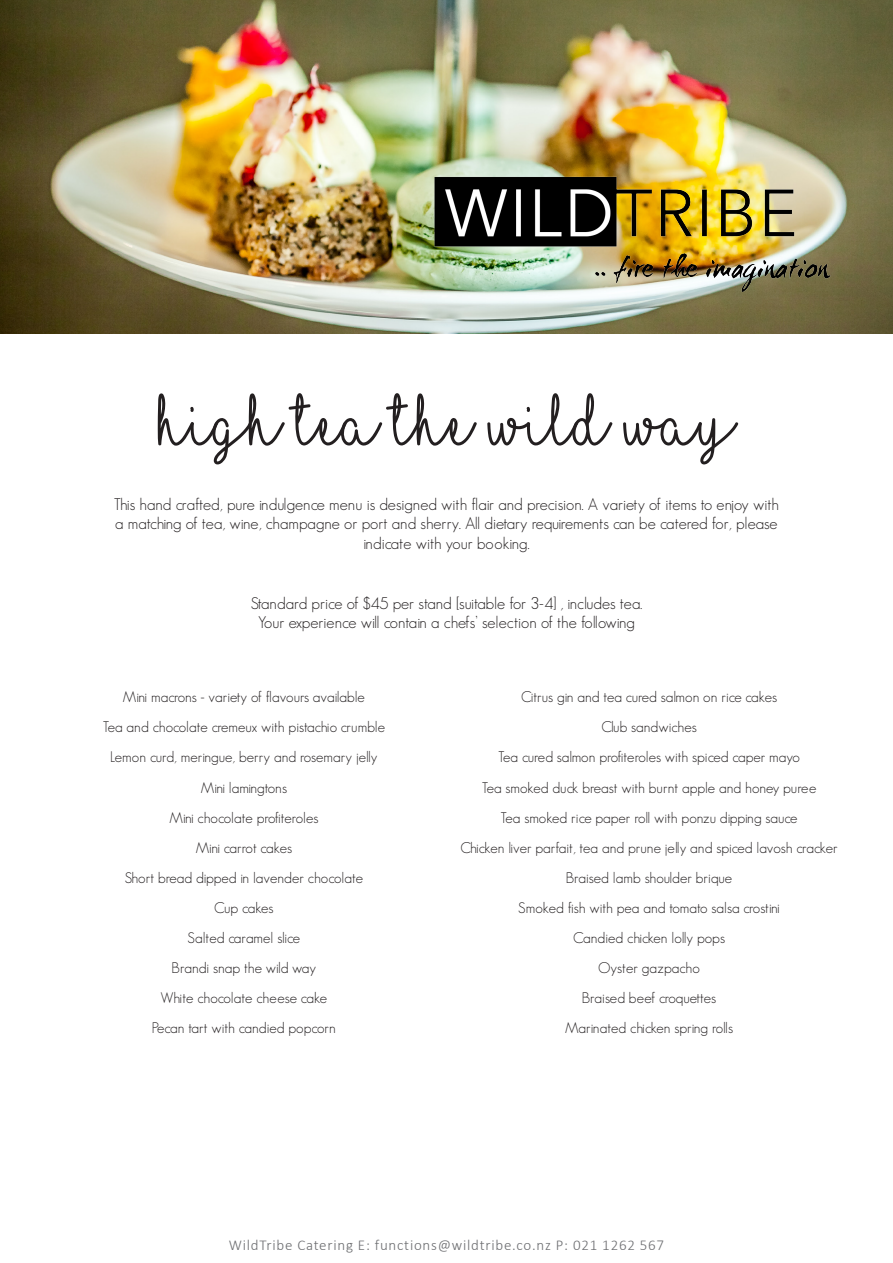
<style>
.page{position:relative;width:893px;height:1263px;background:#fff}
.page>*{position:absolute;margin:0;border:0;box-sizing:border-box;transform-origin:0 0}
.t1{font:75px "I Love Christmas";color:#231f20}
.t2{font:300 16.5px/19.8px "Geosans";color:#231f20;text-align:center}
.t3{font:300 15px "Geosans";color:#231f20}
.t4{font:300 15px "Calibri";letter-spacing:.05em;color:#6c6d70}
</style>
<div class="page">
<img style="left:0;top:0;width:893px;height:333px">
<img style="left:430px;top:162px;width:409px;height:136px">
<p class="t1" style="left:158px;top:371px;width:579px">High tea the wild way</p>
<p class="t2" style="left:114px;top:494px;width:667px">This hand crafted, pure indulgence menu is designed with flair and precision. A variety of items to enjoy with a matching of tea, wine, champagne or port and sherry. All dietary requirements can be catered for, please indicate with your booking.</p>
<p class="t2" style="left:251px;top:593px;width:393px">Standard price of $45 per stand [suitable for 3-4] , includes tea.</p>
<p class="t2" style="left:258px;top:613px;width:378px">Your experience will contain a chefs’ selection of the following</p>
<p class="t3" style="left:123px;top:689px;width:243px">Mini macrons - variety of flavours available</p>
<p class="t3" style="left:103px;top:719px;width:284px">Tea and chocolate cremeux with pistachio crumble</p>
<p class="t3" style="left:110px;top:749px;width:269px">Lemon curd, meringue, berry and rosemary jelly</p>
<p class="t3" style="left:201px;top:779px;width:88px">Mini lamingtons</p>
<p class="t3" style="left:169px;top:809px;width:150px">Mini chocolate profiteroles</p>
<p class="t3" style="left:196px;top:839px;width:98px">Mini carrot cakes</p>
<p class="t3" style="left:125px;top:869px;width:240px">Short bread dipped in lavender chocolate</p>
<p class="t3" style="left:214px;top:899px;width:61px">Cup cakes</p>
<p class="t3" style="left:188px;top:929px;width:114px">Salted caramel slice</p>
<p class="t3" style="left:172px;top:959px;width:146px">Brandi snap the wild way</p>
<p class="t3" style="left:161px;top:989px;width:168px">White chocolate cheese cake</p>
<p class="t3" style="left:152px;top:1019px;width:185px">Pecan tart with candied popcorn</p>
<p class="t3" style="left:521px;top:689px;width:257px">Citrus gin and tea cured salmon on rice cakes</p>
<p class="t3" style="left:601px;top:719px;width:97px">Club sandwiches</p>
<p class="t3" style="left:498px;top:749px;width:303px">Tea cured salmon profiteroles with spiced caper mayo</p>
<p class="t3" style="left:482px;top:779px;width:336px">Tea smoked duck breast with burnt apple and honey puree</p>
<p class="t3" style="left:500px;top:809px;width:299px">Tea smoked rice paper roll with ponzu dipping sauce</p>
<p class="t3" style="left:460px;top:839px;width:379px">Chicken liver parfait, tea and prune jelly and spiced lavosh cracker</p>
<p class="t3" style="left:566px;top:869px;width:168px">Braised lamb shoulder brique</p>
<p class="t3" style="left:518px;top:899px;width:263px">Smoked fish with pea and tomato salsa crostini</p>
<p class="t3" style="left:573px;top:929px;width:153px">Candied chicken lolly pops</p>
<p class="t3" style="left:598px;top:959px;width:103px">Oyster gazpacho</p>
<p class="t3" style="left:582px;top:989px;width:136px">Braised beef croquettes</p>
<p class="t3" style="left:565px;top:1019px;width:169px">Marinated chicken spring rolls</p>
<p class="t4" style="left:229px;top:1236px;width:437px">WildTribe Catering E: functions@wildtribe.co.nz P: 021 1262 567</p>
</div>
